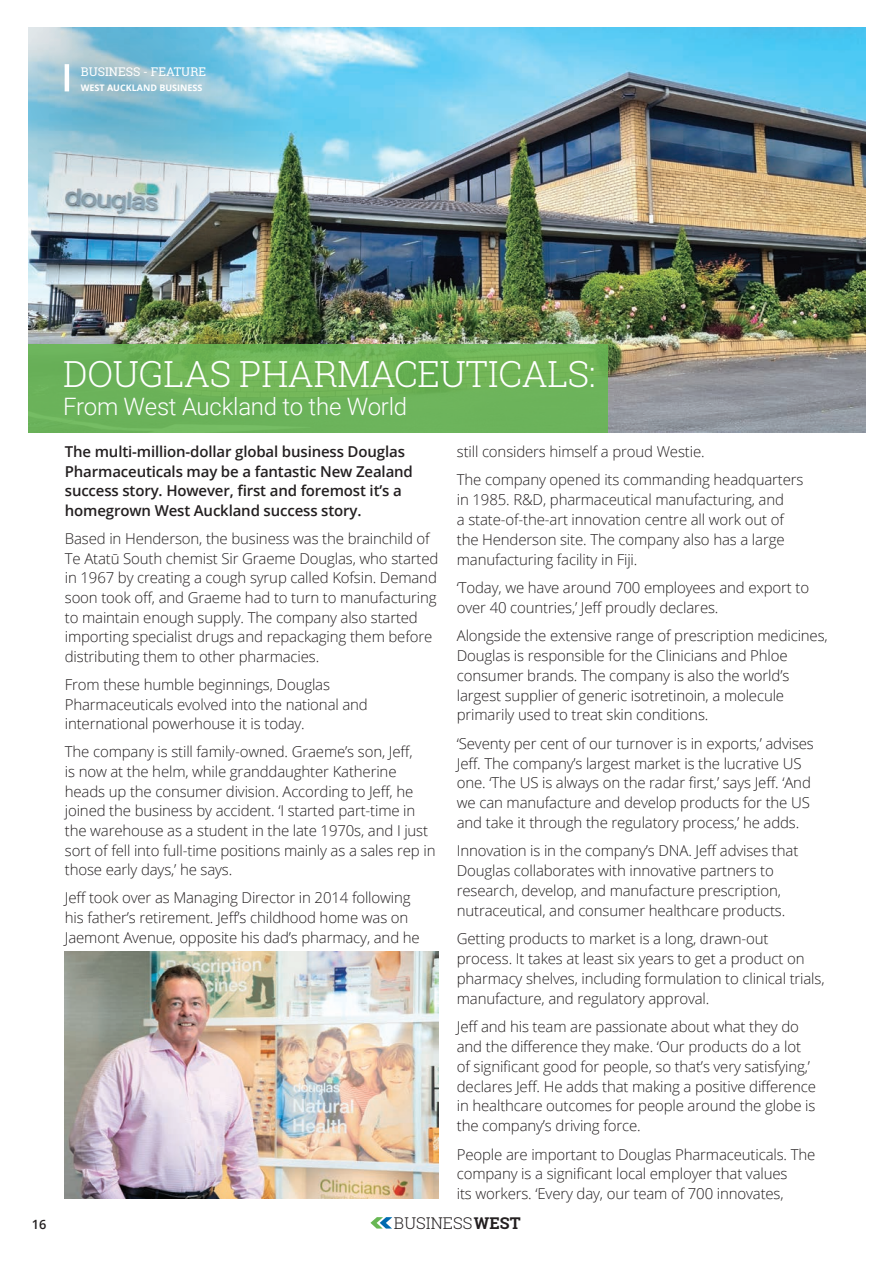
<style>
.page{position:relative;width:893px;height:1263px;background:#fff}
.page>*{position:absolute;margin:0;border:0;box-sizing:border-box;transform-origin:0 0}
.Pull_Quote_Text{font:300 36px "Roboto Slab";letter-spacing:-.01em;color:#fff}
.Pull_Quote_Text-2{font:300 24px "Roboto";letter-spacing:-.01em;color:#fff}
.t1{font:300 16.2px "Roboto Slab";color:#231f20}
.Page_Body_Text_-_Black{font:300 15px/19.8px "Open Sans";letter-spacing:-.01em;color:#231f20}
.Page_Body_Text_-_Black-2{font:600 15px/19.6px "Open Sans";letter-spacing:-.01em;color:#231f20}
.Page_Number_-_Align_Left{font:600 12.75px "Open Sans";color:#231f20}
.Page_Header_-_Blue{font:12px "Roboto Slab";color:#fff}
.Blue_Text_-_Align_Left{font:700 9px "Open Sans";color:#fff}
.s1{font-weight:700}
</style>
<div class="page">
<img style="left:28px;top:27px;width:837px;height:405px">
<img style="left:28px;top:27px;width:268px;height:240px">
<svg style="left:370px;top:1217px;width:22px;height:11px"></svg>
<div style="left:28px;top:344px;width:580px;height:88px;background:#68b754"></div>
<img style="left:64px;top:952px;width:374px;height:246px">
<hr style="left:65px;top:64px;width:4px;height:27px;background:#fff">
<p class="Page_Header_-_Blue" style="left:81px;top:64px;width:127px">BUSINESS - FEATURE</p>
<p class="Blue_Text_-_Align_Left" style="left:81px;top:82px;width:123px">WEST AUCKLAND BUSINESS</p>
<p class="Pull_Quote_Text" style="left:63px;top:349px;width:534px">DOUGLAS PHARMACEUTICALS:</p>
<p class="Pull_Quote_Text-2" style="left:63px;top:390px;width:345px">From West Auckland to the World</p>
<p class="Page_Body_Text_-_Black-2" style="left:65px;top:441px;width:350px">The multi-million-dollar global business Douglas Pharmaceuticals may be a fantastic New Zealand success story. However, first and foremost it’s a homegrown West Auckland success story.</p>
<p class="Page_Body_Text_-_Black" style="left:65px;top:528px;width:375px">Based in Henderson, the business was the brainchild of Te Atatū South chemist Sir Graeme Douglas, who started in 1967 by creating a cough syrup called Kofsin. Demand soon took off, and Graeme had to turn to manufacturing to maintain enough supply. The company also started importing specialist drugs and repackaging them before distributing them to other pharmacies.</p>
<p class="Page_Body_Text_-_Black" style="left:65px;top:674px;width:305px">From these humble beginnings, Douglas<br>Pharmaceuticals evolved into the national and international powerhouse it is today.</p>
<p class="Page_Body_Text_-_Black" style="left:65px;top:742px;width:372px">The company is still family-owned. Graeme’s son, Jeff,<br>is now at the helm, while granddaughter Katherine heads up the consumer division. According to Jeff, he joined the business by accident. ‘I started part-time in the warehouse as a student in the late 1970s, and I just sort of fell into full-time positions mainly as a sales rep in those early days,’ he says.</p>
<p class="Page_Body_Text_-_Black" style="left:65px;top:888px;width:356px">Jeff took over as Managing Director in 2014 following his father’s retirement. Jeff’s childhood home was on<br>Jaemont Avenue, opposite his dad’s pharmacy, and he</p>
<p class="Page_Body_Text_-_Black" style="left:457px;top:441px;width:249px">still considers himself a proud Westie.</p>
<p class="Page_Body_Text_-_Black" style="left:457px;top:470px;width:348px">The company opened its commanding headquarters in 1985. R&amp;D, pharmaceutical manufacturing, and<br>a state-of-the-art innovation centre all work out of the Henderson site. The company also has a large manufacturing facility in Fiji.</p>
<p class="Page_Body_Text_-_Black" style="left:457px;top:577px;width:354px">‘Today, we have around 700 employees and export to over 40 countries,’ Jeff proudly declares.</p>
<p class="Page_Body_Text_-_Black" style="left:457px;top:625px;width:372px">Alongside the extensive range of prescription medicines, Douglas is responsible for the Clinicians and Phloe consumer brands. The company is also the world’s largest supplier of generic isotretinoin, a molecule primarily used to treat skin conditions.</p>
<p class="Page_Body_Text_-_Black" style="left:457px;top:733px;width:359px">‘Seventy per cent of our turnover is in exports,’ advises Jeff. The company’s largest market is the lucrative US one. ‘The US is always on the radar first,’ says Jeff. ‘And we can manufacture and develop products for the US and take it through the regulatory process,’ he adds.</p>
<p class="Page_Body_Text_-_Black" style="left:457px;top:841px;width:343px">Innovation is in the company’s DNA. Jeff advises that Douglas collaborates with innovative partners to research, develop, and manufacture prescription, nutraceutical, and consumer healthcare products.</p>
<p class="Page_Body_Text_-_Black" style="left:457px;top:928px;width:369px">Getting products to market is a long, drawn-out process. It takes at least six years to get a product on pharmacy shelves, including formulation to clinical trials, manufacture, and regulatory approval.</p>
<p class="Page_Body_Text_-_Black" style="left:457px;top:1016px;width:361px">Jeff and his team are passionate about what they do and the difference they make. ‘Our products do a lot of significant good for people, so that’s very satisfying,’ declares Jeff. He adds that making a positive difference in healthcare outcomes for people around the globe is the company’s driving force.</p>
<p class="Page_Body_Text_-_Black" style="left:457px;top:1144px;width:360px">People are important to Douglas Pharmaceuticals. The company is a significant local employer that values<br>its workers. ‘Every day, our team of 700 innovates,</p>
<p class="Page_Number_-_Align_Left" style="left:32px;top:1215px;width:16px">16</p>
<p class="t1" style="left:394px;top:1211px;width:128px">BUSINESS<span class="s1">WEST</span></p>
</div>
